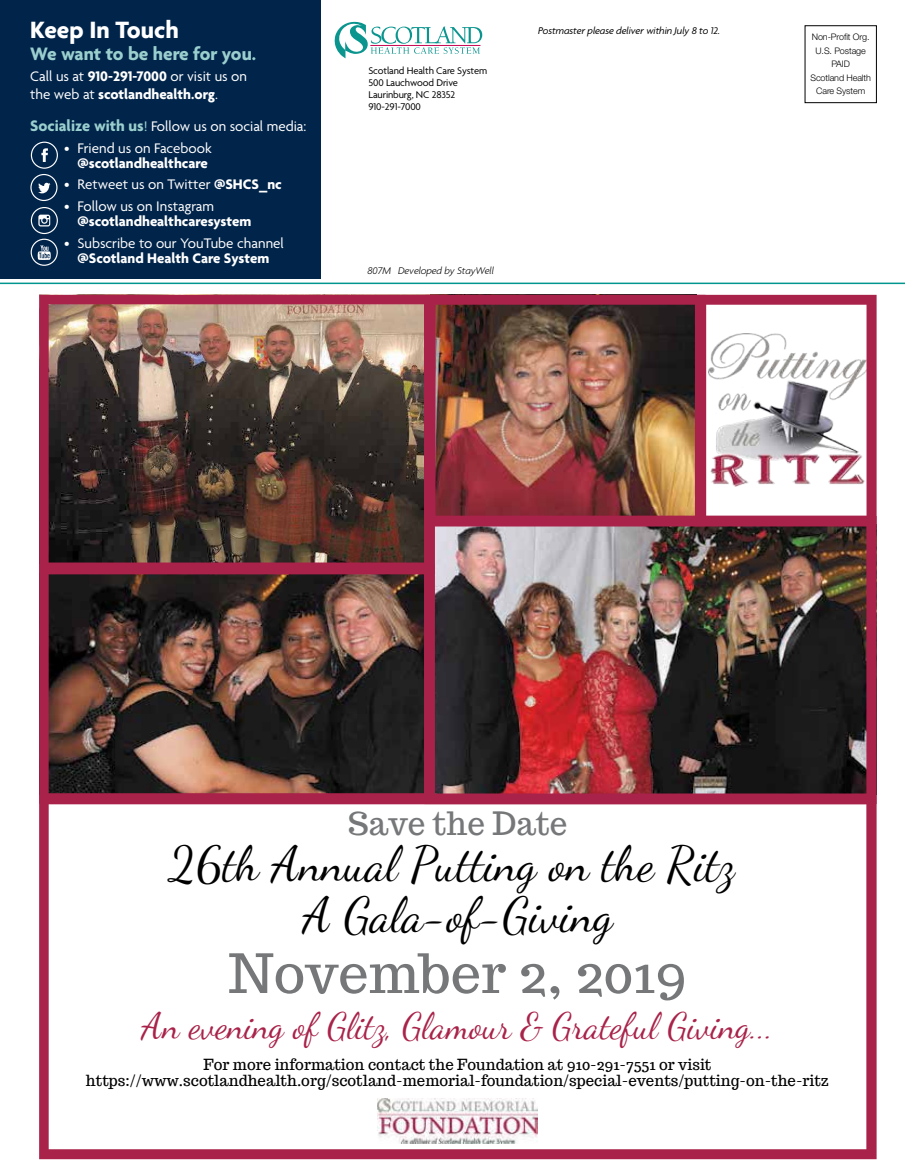
<style>
.page{position:relative;width:905px;height:1175px;background:#fff}
.page>*{position:absolute;margin:0;border:0;box-sizing:border-box;transform-origin:0 0}
.t1{font:54px "Trocchi";color:#757779}
.t2{font:48px/50.7px "Dancing Script";color:#000;text-align:center}
.t3{font:36px "Dancing Script";color:#a92249}
.t4{font:31.5px "Trocchi";color:#757779}
.t5{font:700 25.5px "Agenda";color:#fff}
.t6{font:700 19.5px "Agenda";color:#9acfce}
.t7{font:15px/15.8px "Trocchi";color:#000;text-align:center}
.t8{font:15px "Agenda";color:#fff}
.t9{font:700 15px/18px "Agenda";color:#fff}
.t10{font:10.5px/12px "Agenda";letter-spacing:-.01em;color:#000}
.t11{font:italic 10.5px "Agenda";letter-spacing:-.01em;color:#000}
.t12{font:italic 300 10.5px "Agenda";letter-spacing:-.01em;color:#000}
.t13{font:300 9px/13.5px "Helvetica Neue LT Std";letter-spacing:-.01em;color:#000;text-align:center}
.s1{font-weight:400}
.s2{font-weight:700;font-size:16.5px;color:#9acfce}
.s3{color:#9acfce}
.s4{font-weight:700}
</style>
<div class="page">
<div style="left:804px;top:25px;width:72px;height:78px;border:1px solid #000"></div>
<svg style="left:334px;top:22px;width:148px;height:36px"></svg>
<hr style="left:0;top:282px;width:904px;height:2px;background:#00958f">
<div style="left:0;top:0;width:320px;height:278px;background:#00244a"></div>
<div style="left:31px;top:142px;width:27px;height:27px;border:1px solid #fff;border-radius:50%"></div>
<svg style="left:41px;top:148px;width:7px;height:14px"></svg>
<div style="left:31px;top:239px;width:27px;height:27px;border:1px solid #fff;border-radius:50%"></div>
<svg style="left:38px;top:245px;width:13px;height:15px"></svg>
<div style="left:31px;top:207px;width:27px;height:27px;border:1px solid #fff;border-radius:50%"></div>
<svg style="left:38px;top:215px;width:12px;height:11px"></svg>
<div style="left:30px;top:174px;width:27px;height:27px;border:1px solid #fff;border-radius:50%"></div>
<svg style="left:38px;top:183px;width:12px;height:10px"></svg>
<svg style="left:39px;top:803px;width:837px;height:356px"></svg>
<img style="left:378px;top:1098px;width:159px;height:45px">
<img style="left:39px;top:573px;width:385px;height:230px">
<img style="left:424px;top:526px;width:452px;height:278px">
<img style="left:39px;top:295px;width:395px;height:278px">
<img style="left:425px;top:295px;width:270px;height:231px">
<svg style="left:695px;top:295px;width:181px;height:231px"></svg>
<h3 class="t5" style="left:30px;top:16px;width:150px">Keep In Touch</h3>
<h3 class="t6" style="left:30px;top:43px;width:227px">We want to be here for you.</h3>
<p class="t9" style="left:30px;top:68px;width:218px"><span class="s1">Call us at</span> 910-291-7000 <span class="s1">or visit us on the web at</span> scotlandhealth.org<span class="s1">.</span></p>
<p class="t8" style="left:30px;top:118px;width:277px"><span class="s2">Socialize with us</span><span class="s3">!</span> Follow us on social media:</p>
<p class="t8" style="left:64px;top:140px;width:149px">• Friend us on Facebook</p>
<p class="t9" style="left:77px;top:155px;width:132px">@scotlandhealthcare</p>
<p class="t8" style="left:64px;top:176px;width:219px">• Retweet us on Twitter <span class="s4">@SHCS_nc</span></p>
<p class="t8" style="left:64px;top:198px;width:151px">• Follow us on Instagram</p>
<p class="t9" style="left:77px;top:213px;width:175px">@scotlandhealthcaresystem</p>
<p class="t8" style="left:64px;top:235px;width:221px">• Subscribe to our YouTube channel</p>
<p class="t9" style="left:77px;top:250px;width:193px">@Scotland Health Care System</p>
<p class="t10" style="left:368px;top:65px;width:120px">Scotland Health Care System<br>500 Lauchwood Drive<br>Laurinburg, NC 28352<br>910-291-7000</p>
<p class="t11" style="left:538px;top:24px;width:183px">Postmaster please deliver within July 8 to 12.</p>
<p class="t12" style="left:367px;top:264px;width:128px">807M Developed by StayWell</p>
<p class="t13" style="left:810px;top:30px;width:62px">Non-Profit Org.<br>U.S. Postage<br>PAID<br>Scotland Health<br>Care System</p>
<h3 class="t4" style="left:348px;top:802px;width:221px">Save the Date</h3>
<h2 class="t2" style="left:168px;top:835px;width:567px">26th Annual Putting on the Ritz<br>A Gala-of-Giving</h2>
<h1 class="t1" style="left:228px;top:938px;width:460px">November 2, 2019</h1>
<h3 class="t3" style="left:141px;top:998px;width:633px">An evening of Glitz, Glamour &amp; Grateful Giving...</h3>
<p class="t7" style="left:86px;top:1057px;width:744px">For more information contact the Foundation at 910-291-7551 or visit https://www.scotlandhealth.org/scotland-memorial-foundation/special-events/putting-on-the-ritz</p>
</div>
